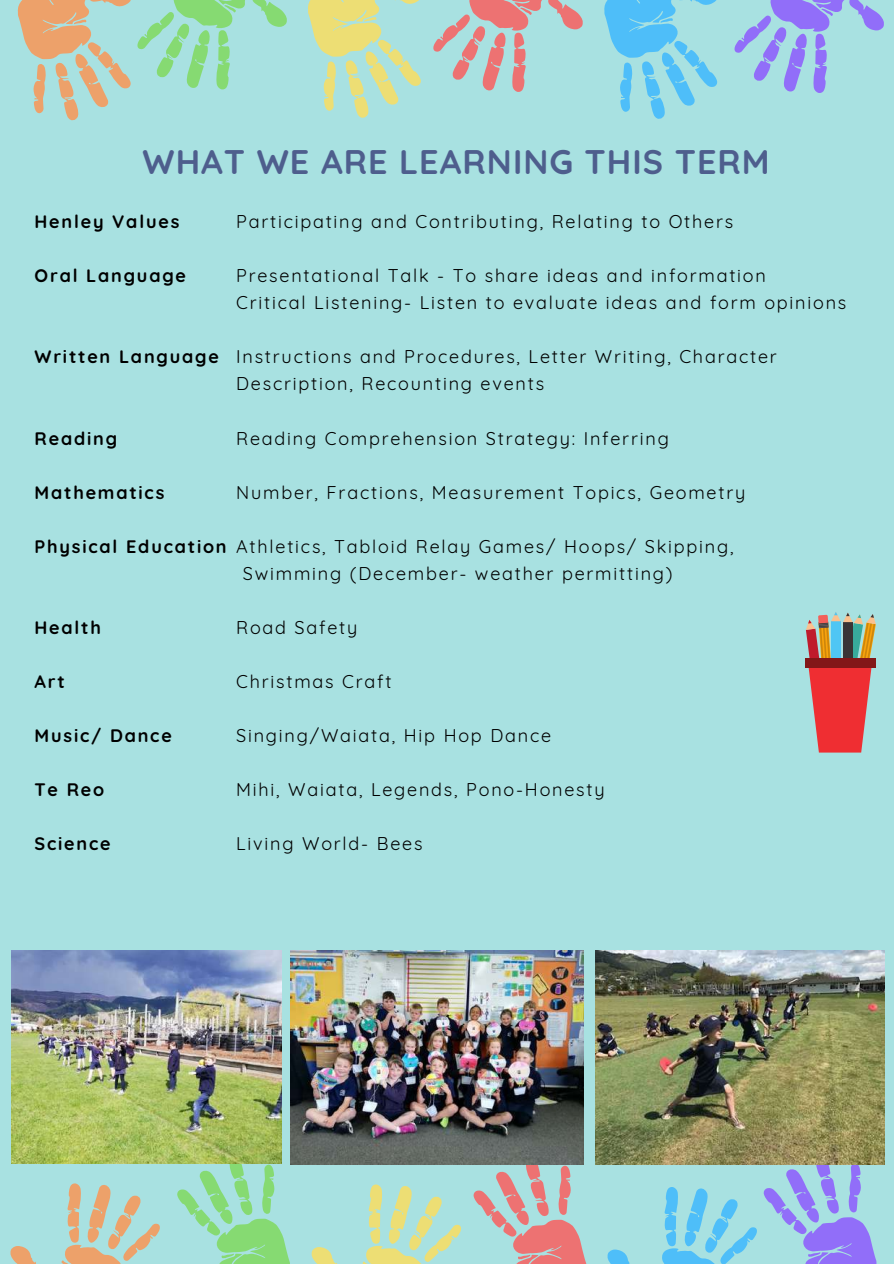
<style>
.page{position:relative;width:894px;height:1264px;background:#fff}
.page>*{position:absolute;margin:0;border:0;box-sizing:border-box;transform-origin:0 0}
.t1{font:700 34.05px "Quicksand";letter-spacing:.03em;color:#4e5e8d}
.t2{font:18px/27px "Quicksand";letter-spacing:.1em;color:#000}
.t3{font:700 18px "Quicksand";letter-spacing:.1em;color:#000}
</style>
<div class="page">
<div style="left:0;top:0;width:893px;height:1263px;background:#a8e1e1"></div>
<svg style="left:734px;top:0;width:150px;height:93px"></svg>
<svg style="left:433px;top:0;width:285px;height:119px"></svg>
<svg style="left:17px;top:0;width:404px;height:121px"></svg>
<svg style="left:10px;top:1183px;width:150px;height:80px"></svg>
<svg style="left:173px;top:1163px;width:289px;height:100px"></svg>
<svg style="left:469px;top:1153px;width:421px;height:111px"></svg>
<svg style="left:806px;top:612px;width:69px;height:140px"></svg>
<div style="left:804px;top:658px;width:71px;height:10px;background:#821718"></div>
<img style="left:11px;top:950px;width:271px;height:213px">
<img style="left:595px;top:950px;width:289px;height:214px">
<img style="left:290px;top:950px;width:293px;height:214px">
<h1 class="t1" style="left:143px;top:140px;width:628px">WHAT WE ARE LEARNING THIS TERM</h1>
<p class="t3" style="left:35px;top:210px;width:146px">Henley Values</p>
<p class="t3" style="left:35px;top:264px;width:153px">Oral Language</p>
<p class="t3" style="left:35px;top:345px;width:186px">Written Language</p>
<p class="t3" style="left:35px;top:426px;width:84px">Reading</p>
<p class="t3" style="left:35px;top:480px;width:131px">Mathematics</p>
<p class="t3" style="left:35px;top:534px;width:193px">Physical Education</p>
<p class="t3" style="left:35px;top:615px;width:68px">Health</p>
<p class="t3" style="left:35px;top:670px;width:32px">Art</p>
<p class="t3" style="left:35px;top:724px;width:139px">Music/ Dance</p>
<p class="t3" style="left:35px;top:778px;width:71px">Te Reo</p>
<p class="t3" style="left:35px;top:832px;width:78px">Science</p>
<p class="t2" style="left:236px;top:208px;width:498px">Participating and Contributing, Relating to Others</p>
<p class="t2" style="left:236px;top:262px;width:611px">Presentational Talk - To share ideas and information<br>Critical Listening- Listen to evaluate ideas and form opinions</p>
<p class="t2" style="left:236px;top:343px;width:542px">Instructions and Procedures, Letter Writing, Character<br>Description, Recounting events</p>
<p class="t2" style="left:236px;top:424px;width:434px">Reading Comprehension Strategy: Inferring</p>
<p class="t2" style="left:236px;top:478px;width:510px">Number, Fractions, Measurement Topics, Geometry</p>
<p class="t2" style="left:243px;top:532px;width:492px;text-indent:-7px">Athletics, Tabloid Relay Games/ Hoops/ Skipping,<br>Swimming (December- weather permitting)</p>
<p class="t2" style="left:236px;top:613px;width:123px">Road Safety</p>
<p class="t2" style="left:236px;top:667px;width:157px">Christmas Craft</p>
<p class="t2" style="left:236px;top:721px;width:316px">Singing/Waiata, Hip Hop Dance</p>
<p class="t2" style="left:236px;top:775px;width:370px">Mihi, Waiata, Legends, Pono-Honesty</p>
<p class="t2" style="left:236px;top:829px;width:188px">Living World- Bees</p>
</div>
